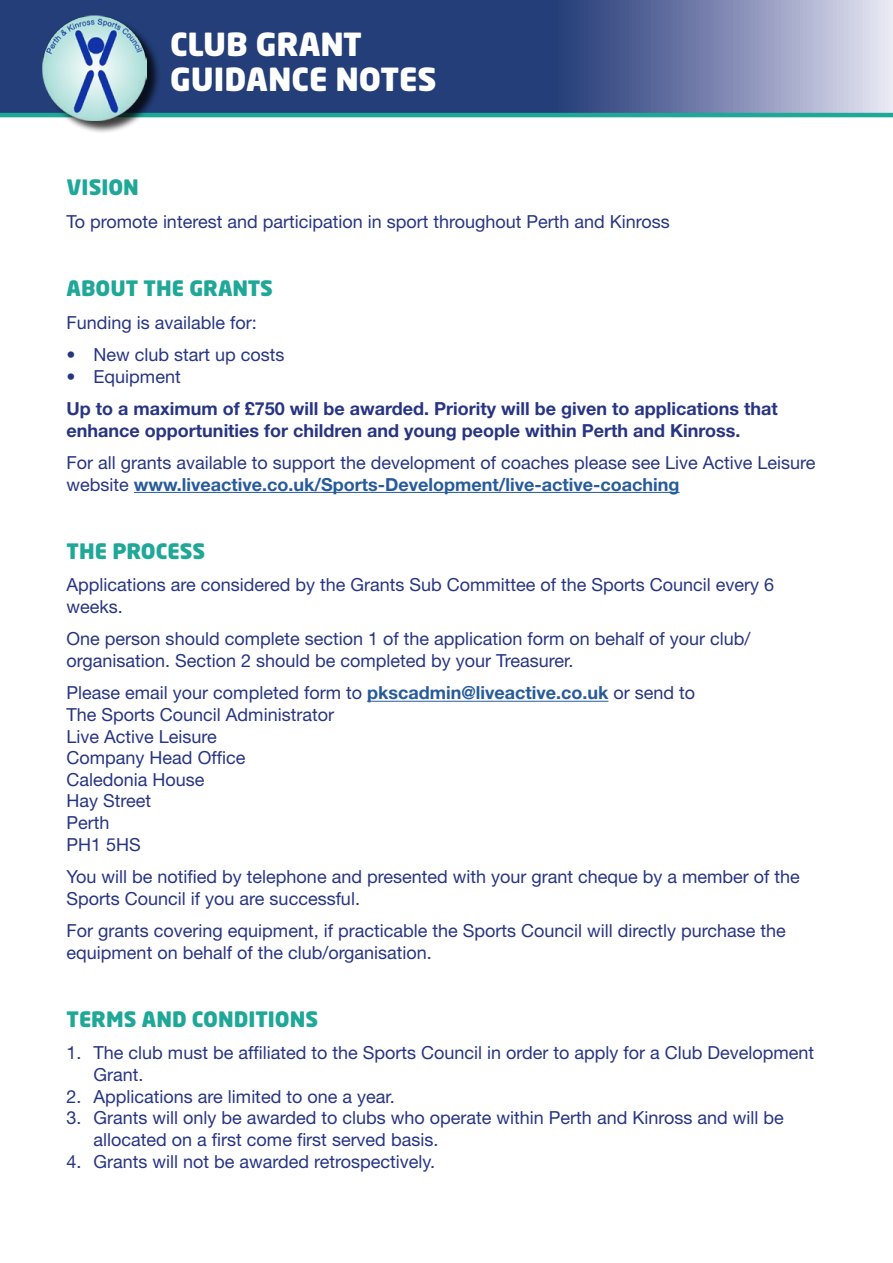
<style>
.page{position:relative;width:893px;height:1263px;background:#fff}
.page>*{position:absolute;margin:0;border:0;box-sizing:border-box;transform-origin:0 0}
.t1{font:900 31.5px/34.5px "Neo Sans Std";color:#fff}
.t2{font:900 21px "Neo Sans Std";color:#1fa798}
.t3{font:18px/21.6px "Helvetica Neue LT Pro";color:#283583}
.t4{font:700 18px/21.6px "Helvetica Neue LT Pro";color:#283583}
.s1{font-weight:700;color:#275b9b}
</style>
<div class="page">
<svg style="left:0;top:0;width:893px;height:117px;background:#4a6291"></svg>
<div style="left:44px;top:17px;width:117px;height:117px;background:#000;opacity:.75"></div>
<img style="left:43px;top:16px;width:104px;height:104px">
<hr style="left:134px;top:492px;width:546px;height:1px;background:#275b9b">
<hr style="left:367px;top:701px;width:241px;height:1px;background:#275b9b">
<h1 class="t1" style="left:170px;top:26px;width:268px">CLUB GRANT<br>GUIDANCE NOTES</h1>
<p class="t2" style="left:67px;top:174px;width:74px">VISION</p>
<p class="t3" style="left:67px;top:210px;width:605px">To promote interest and participation in sport throughout Perth and Kinross</p>
<p class="t2" style="left:67px;top:275px;width:208px">ABOUT THE GRANTS</p>
<p class="t3" style="left:67px;top:311px;width:192px">Funding is available for:</p>
<p class="t3" style="left:67px;top:343px;width:220px">• New club start up costs</p>
<p class="t3" style="left:67px;top:365px;width:116px">• Equipment</p>
<p class="t4" style="left:67px;top:397px;width:713px">Up to a maximum of £750 will be awarded. Priority will be given to applications that enhance opportunities for children and young people within Perth and Kinross.</p>
<p class="t3" style="left:67px;top:451px;width:750px">For all grants available to support the development of coaches please see Live Active Leisure website <span class="s1">www.liveactive.co.uk/Sports-Development/live-active-coaching</span></p>
<p class="t2" style="left:67px;top:537px;width:140px">THE PROCESS</p>
<p class="t3" style="left:67px;top:574px;width:709px">Applications are considered by the Grants Sub Committee of the Sports Council every 6 weeks.</p>
<p class="t3" style="left:67px;top:628px;width:685px">One person should complete section 1 of the application form on behalf of your club/ organisation. Section 2 should be completed by your Treasurer.</p>
<p class="t3" style="left:67px;top:682px;width:630px">Please email your completed form to <span class="s1">pkscadmin@liveactive.co.uk</span> or send to<br>The Sports Council Administrator<br>Live Active Leisure<br>Company Head Office<br>Caledonia House<br>Hay Street<br>Perth<br>PH1 5HS</p>
<p class="t3" style="left:67px;top:865px;width:735px">You will be notified by telephone and presented with your grant cheque by a member of the<br>Sports Council if you are successful.</p>
<p class="t3" style="left:67px;top:919px;width:721px">For grants covering equipment, if practicable the Sports Council will directly purchase the equipment on behalf of the club/organisation.</p>
<p class="t2" style="left:67px;top:1005px;width:253px">TERMS AND CONDITIONS</p>
<p class="t3" style="left:94px;top:1042px;width:722px;text-indent:-27px">1. The club must be affiliated to the Sports Council in order to apply for a Club Development<br>Grant.</p>
<p class="t3" style="left:67px;top:1085px;width:330px">2. Applications are limited to one a year.</p>
<p class="t3" style="left:94px;top:1107px;width:692px;text-indent:-27px">3. Grants will only be awarded to clubs who operate within Perth and Kinross and will be allocated on a first come first served basis.</p>
<p class="t3" style="left:67px;top:1150px;width:370px">4. Grants will not be awarded retrospectively.</p>
</div>
